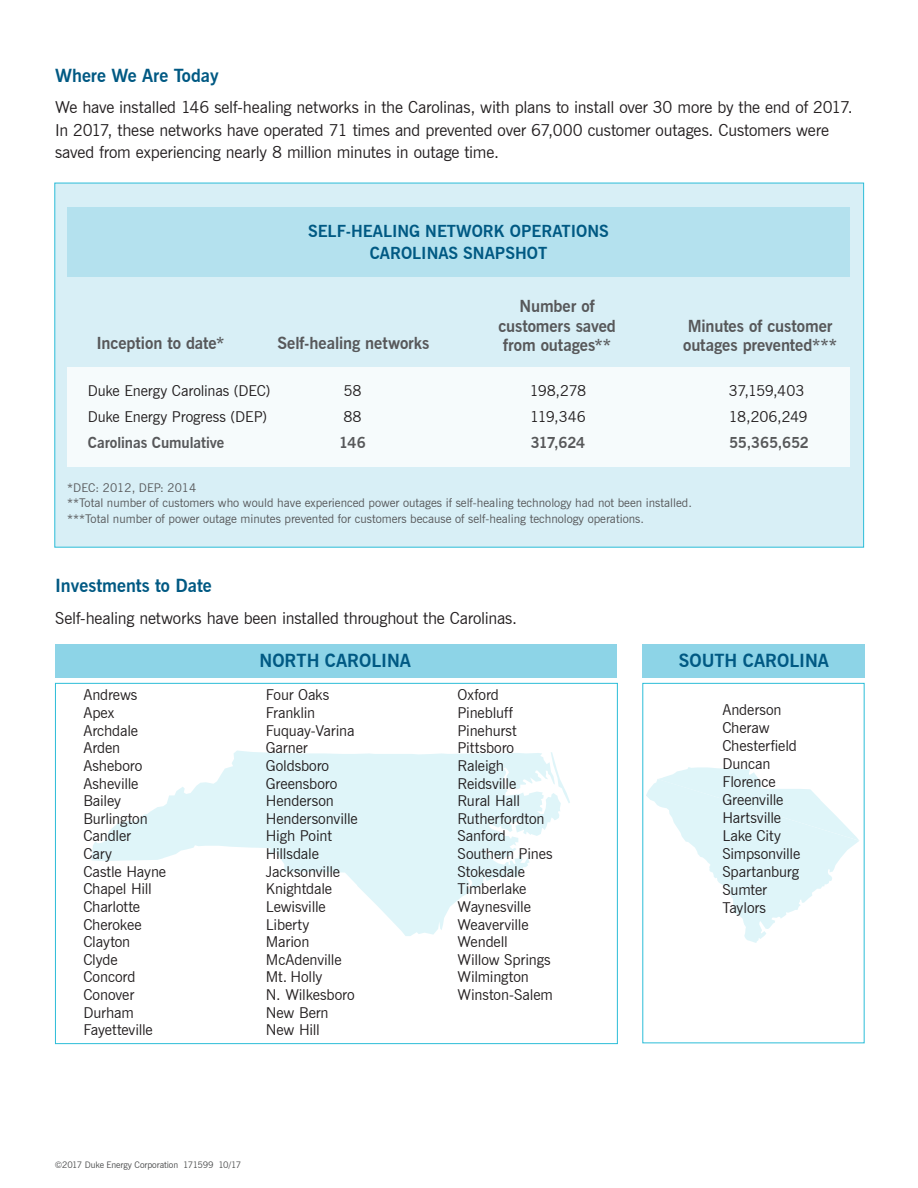
<style>
.page{position:relative;width:918px;height:1188px;background:#fff}
.page>*{position:absolute;margin:0;border:0;box-sizing:border-box;transform-origin:0 0}
.t1{font:700 18px "News Gothic BT";color:#005983}
.t2{font:16.5px/22.5px "News Gothic BT";letter-spacing:-.01em;color:#231f20}
.t3{font:700 16.5px/19.5px "News Gothic BT";letter-spacing:-.005em;color:#57585a;text-align:center}
.t4{font:700 16.5px/22.5px "News Gothic BT";color:#005983;text-align:center}
.t5{font:15px/17.5px "News Gothic BT";letter-spacing:-.005em;color:#231f20}
.t6{font:700 15px "News Gothic BT";letter-spacing:-.01em;color:#57585a}
.t7{font:12px/15px "News Gothic BT";color:#57585a}
.t8{font:9px "News Gothic BT";letter-spacing:-.01em;color:#4b4c4d}
</style>
<div class="page">
<svg style="left:646px;top:767px;width:213px;height:176px"></svg>
<svg style="left:91px;top:750px;width:470px;height:186px;fill:#dff5f9"></svg>
<svg style="left:551px;top:752px;width:19px;height:51px"></svg>
<div style="left:54px;top:183px;width:810px;height:365px;background:#d8eff6;border:1px solid #2cbdd8"></div>
<div style="left:67px;top:367px;width:783px;height:100px;background:#f6fbfc"></div>
<div style="left:67px;top:207px;width:783px;height:70px;background:#b4e1ee"></div>
<div style="left:55px;top:644px;width:562px;height:33px;background:#8dd4e7"></div>
<div style="left:642px;top:644px;width:223px;height:33px;background:#8dd4e7"></div>
<p class="t1" style="left:55px;top:64px;width:165px">Where We Are Today</p>
<p class="t2" style="left:55px;top:96px;width:799px">We have installed 146 self-healing networks in the Carolinas, with plans to install over 30 more by the end of 2017.<br>In 2017, these networks have operated 71 times and prevented over 67,000 customer outages. Customers were saved from experiencing nearly 8 million minutes in outage time.</p>
<p class="t4" style="left:308px;top:220px;width:302px">SELF-HEALING NETWORK OPERATIONS<br>CAROLINAS SNAPSHOT</p>
<p class="t3" style="left:498px;top:297px;width:119px">Number of customers saved from outages**</p>
<p class="t3" style="left:683px;top:316px;width:155px;text-align:left">Minutes of customer outages prevented***</p>
<p class="t3" style="left:96px;top:334px;width:130px">Inception to date*</p>
<p class="t3" style="left:278px;top:334px;width:153px">Self-healing networks</p>
<p class="t5" style="left:88px;top:382px;width:184px">Duke Energy Carolinas (DEC)</p>
<p class="t5" style="left:343px;top:382px;width:20px">58</p>
<p class="t5" style="left:530px;top:382px;width:58px">198,278</p>
<p class="t5" style="left:729px;top:382px;width:77px">37,159,403</p>
<p class="t5" style="left:88px;top:408px;width:181px">Duke Energy Progress (DEP)</p>
<p class="t5" style="left:343px;top:408px;width:20px">88</p>
<p class="t5" style="left:530px;top:408px;width:57px">119,346</p>
<p class="t5" style="left:729px;top:408px;width:80px">18,206,249</p>
<p class="t6" style="left:88px;top:434px;width:138px">Carolinas Cumulative</p>
<p class="t6" style="left:339px;top:434px;width:28px">146</p>
<p class="t6" style="left:531px;top:434px;width:56px">317,624</p>
<p class="t6" style="left:729px;top:434px;width:81px">55,365,652</p>
<p class="t7" style="left:67px;top:480px;width:626px">*DEC: 2012, DEP: 2014<br>**Total number of customers who would have experienced power outages if self-healing technology had not been installed.</p>
<p class="t7" style="left:67px;top:512px;width:578px">***Total number of power outage minutes prevented for customers because of self-healing technology operations.</p>
<p class="t1" style="left:55px;top:575px;width:158px">Investments to Date</p>
<p class="t2" style="left:55px;top:606px;width:464px">Self-healing networks have been installed throughout the Carolinas.</p>
<p class="t1" style="left:260px;top:650px;width:153px">NORTH CAROLINA</p>
<p class="t1" style="left:679px;top:650px;width:152px">SOUTH CAROLINA</p>
<p class="t5" style="left:83px;top:686px;width:84px">Andrews<br>Apex<br>Archdale<br>Arden<br>Asheboro<br>Asheville<br>Bailey<br>Burlington<br>Candler<br>Cary<br>Castle Hayne<br>Chapel Hill<br>Charlotte<br>Cherokee<br>Clayton<br>Clyde<br>Concord<br>Conover<br>Durham<br>Fayetteville</p>
<p class="t5" style="left:266px;top:686px;width:94px">Four Oaks<br>Franklin<br>Fuquay-Varina<br>Garner<br>Goldsboro<br>Greensboro<br>Henderson<br>Hendersonville<br>High Point<br>Hillsdale<br>Jacksonville<br>Knightdale<br>Lewisville<br>Liberty<br>Marion<br>McAdenville<br>Mt. Holly<br>N. Wilkesboro<br>New Bern<br>New Hill</p>
<p class="t5" style="left:458px;top:686px;width:97px">Oxford<br>Pinebluff<br>Pinehurst<br>Pittsboro<br>Raleigh<br>Reidsville<br>Rural Hall<br>Rutherfordton<br>Sanford<br>Southern Pines<br>Stokesdale<br>Timberlake<br>Waynesville<br>Weaverville<br>Wendell<br>Willow Springs<br>Wilmington<br>Winston-Salem</p>
<p class="t8" style="left:55px;top:1159px;width:188px">©2017 Duke Energy Corporation 171599 10/17</p>
<p class="t5" style="left:722px;top:700px;width:80px;line-height:18px">Anderson<br>Cheraw<br>Chesterfield<br>Duncan<br>Florence<br>Greenville<br>Hartsville<br>Lake City<br>Simpsonville<br>Spartanburg<br>Sumter<br>Taylors</p>
</div>
